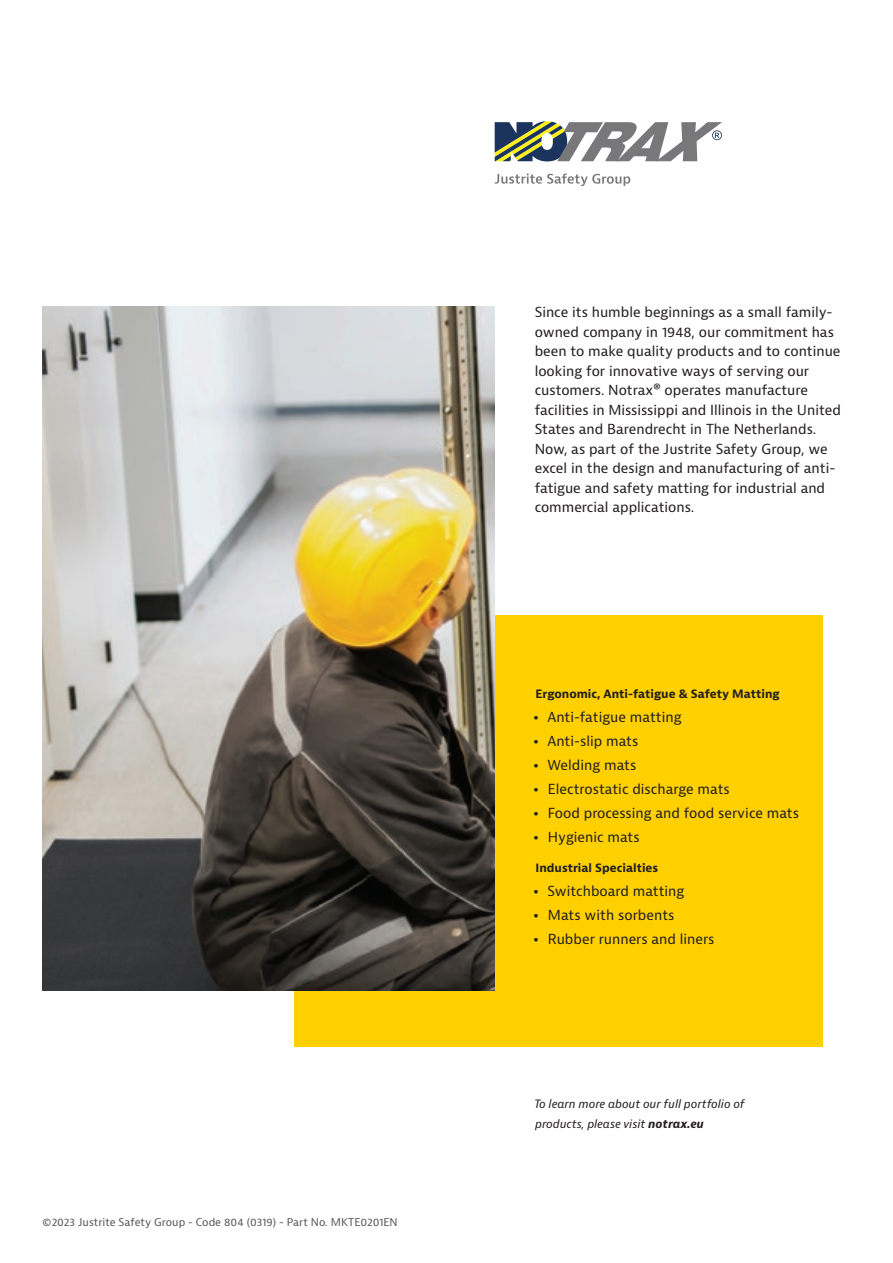
<style>
.page{position:relative;width:893px;height:1263px;background:#fff}
.page>*{position:absolute;margin:0;border:0;box-sizing:border-box;transform-origin:0 0}
.text_9{font:13.5px/19.5px "Bernina Sans";color:#231f20}
.t1{font:italic 11.25px/19.5px "Bernina Sans";color:#231f20}
.Basic_Bold{font:700 11.25px "Bernina Sans";color:#231f20}
.t2{font:10.5px "Bernina Sans";color:#57585a}
.s1{font-weight:800}
.s2{font-weight:700}
</style>
<div class="page">
<div style="left:294px;top:615px;width:528px;height:432px;background:#ffd000"></div>
<img style="left:43px;top:307px;width:452px;height:684px">
<svg style="left:495px;top:121px;width:227px;height:40px"></svg>
<svg style="left:495px;top:173px;width:135px;height:13px"></svg>
<p class="t2" style="left:43px;top:1215px;width:357px">©2023 Justrite Safety Group - Code 804 (0319) - Part No. MKTE0201EN</p>
<p class="text_9" style="left:535px;top:303px;width:308px">Since its humble beginnings as a small family&shy;owned company in 1948, our commitment has been to make quality products and to continue looking for innovative ways of serving our customers. Notrax® operates manufacture facilities in Mississippi and Illinois in the United States and Barendrecht in The Netherlands.<br>Now, as part of the Justrite Safety Group, we excel in the design and manufacturing of anti&shy;fatigue and safety matting for industrial and commercial applications.</p>
<p class="Basic_Bold" style="left:535px;top:686px;width:246px">Ergonomic, Anti-fatigue &amp; Safety Matting</p>
<p class="text_9" style="left:533px;top:707px;width:150px"><span class="s1">•</span> Anti-fatigue matting</p>
<p class="text_9" style="left:533px;top:731px;width:106px"><span class="s1">•</span> Anti-slip mats</p>
<p class="text_9" style="left:533px;top:755px;width:104px"><span class="s1">•</span> Welding mats</p>
<p class="text_9" style="left:533px;top:779px;width:198px"><span class="s1">•</span> Electrostatic discharge mats</p>
<p class="text_9" style="left:533px;top:803px;width:267px"><span class="s1">•</span> Food processing and food service mats</p>
<p class="text_9" style="left:533px;top:827px;width:108px"><span class="s1">•</span> Hygienic mats</p>
<p class="Basic_Bold" style="left:535px;top:860px;width:124px">Industrial Specialties</p>
<p class="text_9" style="left:533px;top:881px;width:152px"><span class="s1">•</span> Switchboard matting</p>
<p class="text_9" style="left:533px;top:905px;width:142px"><span class="s1">•</span> Mats with sorbents</p>
<p class="text_9" style="left:533px;top:929px;width:183px"><span class="s1">•</span> Rubber runners and liners</p>
<p class="t1" style="left:534px;top:1094px;width:212px">To learn more about our full portfolio of products, please visit <span class="s2">notrax.eu</span></p>
</div>
